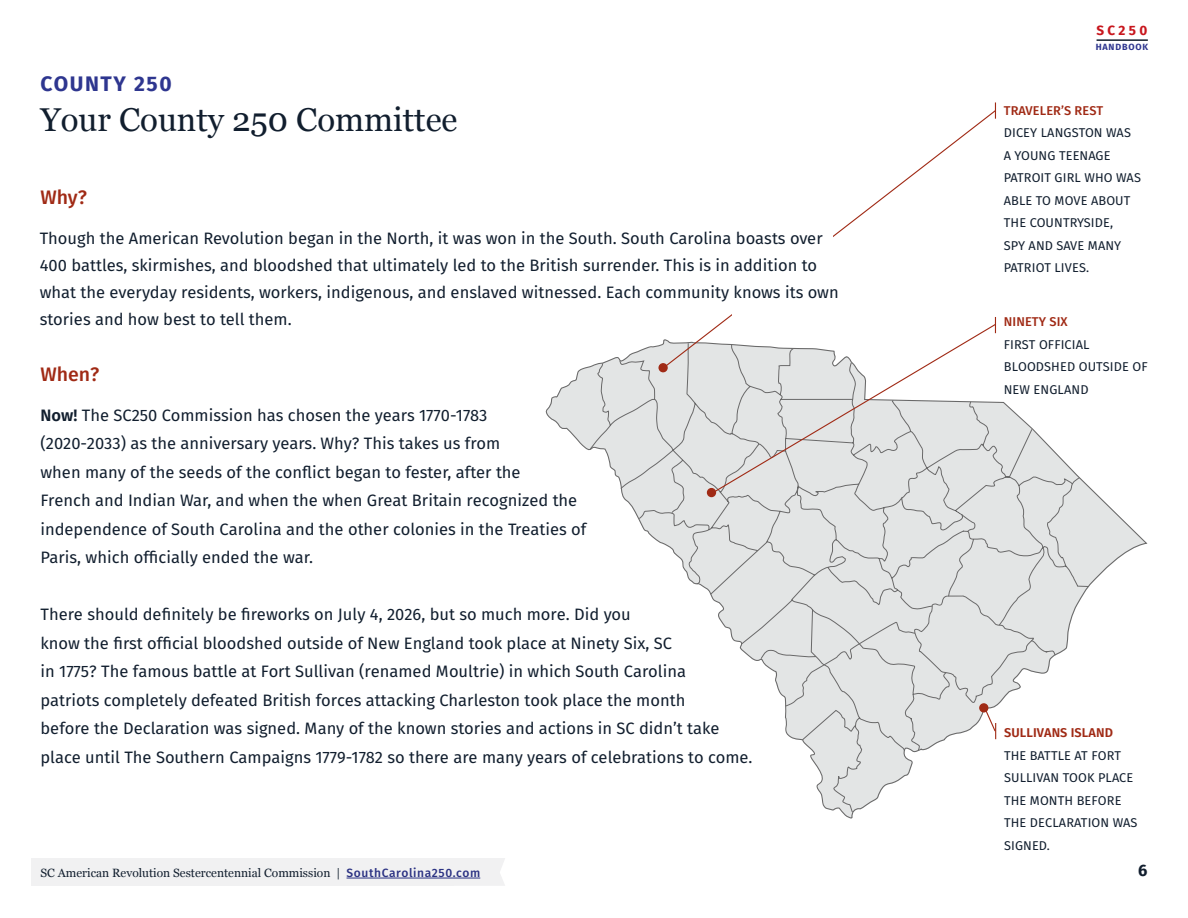
<style>
.page{position:relative;width:1188px;height:918px;background:#fff}
.page>*{position:absolute;margin:0;border:0;box-sizing:border-box;transform-origin:0 0}
.t1{font:33px "Georgia";color:#111e2e}
.t2{font:700 21px "Fira Sans";letter-spacing:.075em;color:#2e368f}
.t3{font:500 19.5px "Fira Sans";color:#a02a15}
.t4{font:16.5px/28.5px "Fira Sans";color:#111e2e}
.t5{font:700 16.5px "Fira Sans";color:#111e2e}
.t6{font:700 13.5px "Fira Sans";letter-spacing:.25em;color:#c8161d}
.t7{font:12.75px/22.5px "Fira Sans";letter-spacing:.01em;color:#111e2e}
.t8{font:500 12.75px "Fira Sans";letter-spacing:.01em;color:#a02a15}
.t9{font:600 12.75px "Fira Sans";letter-spacing:.01em;color:#a02a15}
.t10{font:12px "Georgia";color:#111e2e}
.t11{font:700 9px "Fira Sans";letter-spacing:.09em;color:#2e368f}
.s1{font-weight:600}
.s2{font-family:"Fira Sans";font-weight:500;color:#2b3283}
</style>
<div class="page">
<svg style="left:454px;top:858px;width:51px;height:28px"></svg>
<div style="left:31px;top:858px;width:423px;height:28px;background:#f1f1f2"></div>
<hr style="left:347px;top:878px;width:133px;height:1px;background:#2b3283">
<hr style="left:1097px;top:39px;width:51px;height:2px;background:#111e2e">
<svg style="left:545px;top:366px;width:603px;height:453px"></svg>
<svg style="left:590px;top:344px;width:499px;height:469px"></svg>
<svg style="left:712px;top:370px;width:285px;height:124px;background:#e1e1e1"></svg>
<div style="left:708px;top:489px;width:7px;height:7px;background:#a02a15;border-radius:50%"></div>
<div style="left:707px;top:488px;width:9px;height:9px;border:2px solid #a02a15;border-radius:50%"></div>
<svg style="left:785px;top:595px;width:250px;height:144px;background:#e0e1e1"></svg>
<div style="left:980px;top:704px;width:8px;height:8px;background:#a02a15;border-radius:50%"></div>
<div style="left:979px;top:703px;width:9px;height:10px;border:2px solid #a02a15;border-radius:50%"></div>
<svg style="left:662px;top:109px;width:335px;height:261px"></svg>
<svg style="left:995px;top:102px;width:1px;height:17px"></svg>
<div style="left:732px;top:214px;width:101px;height:110px;background:#fff"></div>
<div style="left:659px;top:364px;width:8px;height:8px;background:#a02a15;border-radius:50%"></div>
<div style="left:658px;top:363px;width:10px;height:9px;border:2px solid #a02a15;border-radius:50%"></div>
<p class="t2" style="left:40px;top:69px;width:133px">COUNTY 250</p>
<h1 class="t1" style="left:40px;top:95px;width:419px">Your County 250 Committee</h1>
<p class="t3" style="left:40px;top:184px;width:48px">Why?</p>
<p class="t4" style="left:40px;top:225px;width:800px;line-height:27px">Though the American Revolution began in the North, it was won in the South. South Carolina boasts over 400 battles, skirmishes, and bloodshed that ultimately led to the British surrender. This is in addition to what the everyday residents, workers, indigenous, and enslaved witnessed. Each community knows its own stories and how best to tell them.</p>
<p class="t3" style="left:40px;top:360px;width:60px">When?</p>
<p class="t4" style="left:40px;top:401px;width:547px"><span class="s1">Now!</span> The SC250 Commission has chosen the years 1770-1783<br>(2020-2033) as the anniversary years. Why? This takes us from<br>when many of the seeds of the conflict began to fester, after the<br>French and Indian War, and when the when Great Britain recognized the independence of South Carolina and the other colonies in the Treaties of Paris, which officially ended the war.</p>
<p class="t4" style="left:40px;top:600px;width:712px">There should definitely be fireworks on July 4, 2026, but so much more. Did you<br>know the first official bloodshed outside of New England took place at Ninety Six, SC<br>in 1775? The famous battle at Fort Sullivan (renamed Moultrie) in which South Carolina<br>patriots completely defeated British forces attacking Charleston took place the month<br>before the Declaration was signed. Many of the known stories and actions in SC didn’t take place until The Southern Campaigns 1779-1782 so there are many years of celebrations to come.</p>
<p class="t6" style="left:1096px;top:21px;width:53px">SC250</p>
<p class="t11" style="left:1096px;top:41px;width:54px">HANDBOOK</p>
<p class="t8" style="left:1004px;top:102px;width:101px">TRAVELER’S REST</p>
<p class="t7" style="left:1004px;top:122px;width:139px">DICEY LANGSTON WAS<br>A YOUNG TEENAGE<br>PATROIT GIRL WHO WAS<br>ABLE TO MOVE ABOUT<br>THE COUNTRYSIDE,<br>SPY AND SAVE MANY<br>PATRIOT LIVES.</p>
<p class="t8" style="left:1004px;top:313px;width:66px">NINETY SIX</p>
<p class="t7" style="left:1004px;top:333px;width:145px">FIRST OFFICIAL<br>BLOODSHED OUTSIDE OF<br>NEW ENGLAND</p>
<p class="t9" style="left:1004px;top:722px;width:111px">SULLIVANS ISLAND</p>
<p class="t7" style="left:1004px;top:744px;width:135px">THE BATTLE AT FORT<br>SULLIVAN TOOK PLACE<br>THE MONTH BEFORE<br>THE DECLARATION WAS<br>SIGNED.</p>
<p class="t10" style="left:40px;top:864px;width:441px">SC American Revolution Sestercentennial Commission | <span class="s2">SouthCarolina250.com</span></p>
<p class="t5" style="left:1138px;top:859px;width:11px">6</p>
</div>
